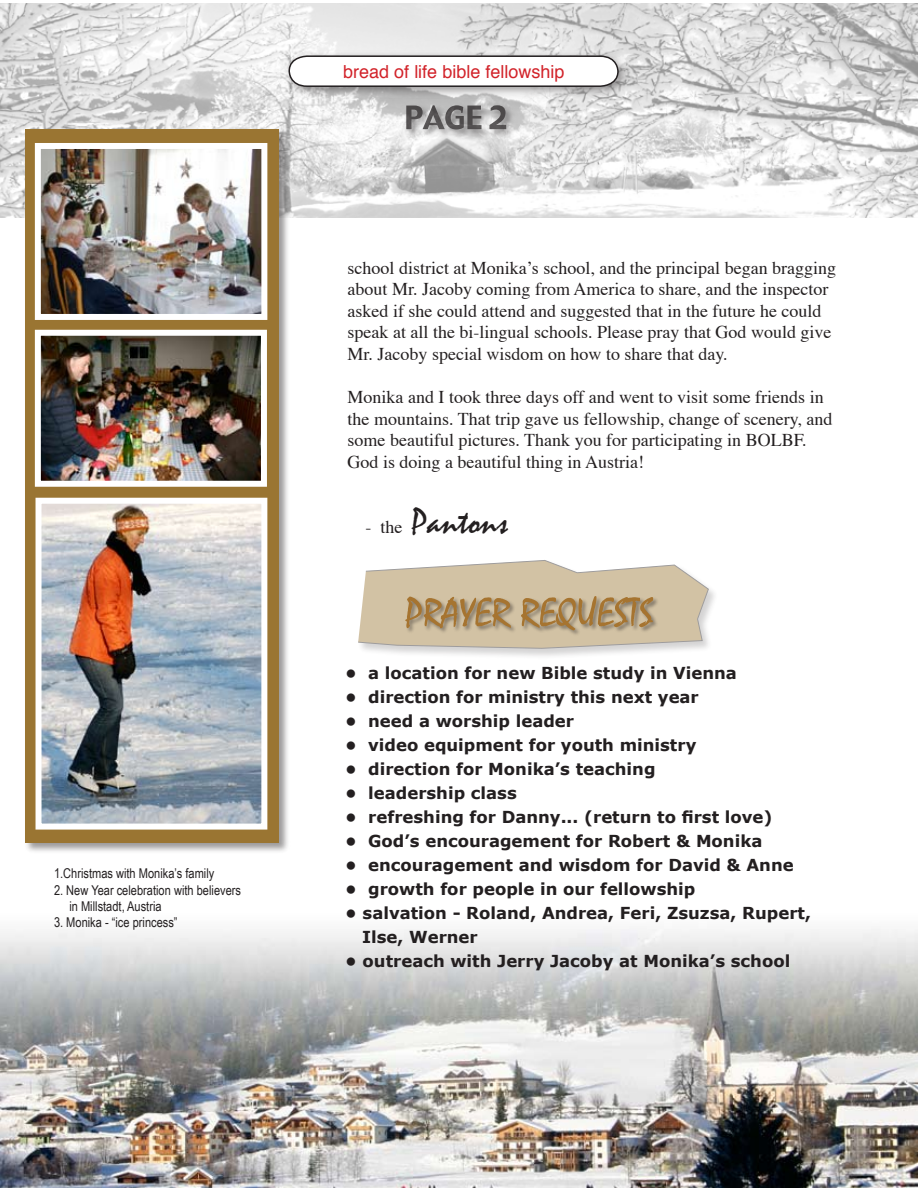
<style>
.page{position:relative;width:918px;height:1188px;background:#fff}
.page>*{position:absolute;margin:0;border:0;box-sizing:border-box;transform-origin:0 0}
.t1{font:36px "Mistral";color:#231f20}
.t2{font:18px/21.6px "Times";color:#231f20}
.t3{font:18px "Helvetica";color:#d2232a}
.t4{font:700 16.5px/24px "Verdana";color:#231f20}
.t5{font:13.5px/16.2px "Arial Narrow";color:#231f20}
.s1{font-family:"Times";font-size:18px}
</style>
<div class="page">
<img style="left:0;top:4px;width:918px;height:213px">
<img style="left:0;top:929px;width:918px;height:259px">
<div style="left:357px;top:559px;width:363px;height:101px;background:#231f20;opacity:.45"></div>
<svg style="left:358px;top:560px;width:351px;height:89px;background:#cdbda1"></svg>
<div style="left:282px;top:49px;width:348px;height:50px;background:#231f20;opacity:.43"></div>
<svg style="left:288px;top:55px;width:331px;height:33px"></svg>
<div style="left:23px;top:128px;width:268px;height:727px;background:#231f20;opacity:.45"></div>
<div style="left:25px;top:129px;width:254px;height:714px;background:#9a7532"></div>
<img style="left:42px;top:337px;width:218px;height:143px">
<div style="left:35px;top:330px;width:232px;height:157px;border:6px solid #fff"></div>
<img style="left:43px;top:505px;width:217px;height:318px">
<div style="left:36px;top:498px;width:231px;height:332px;border:6px solid #fff"></div>
<img style="left:42px;top:150px;width:218px;height:163px">
<div style="left:35px;top:143px;width:232px;height:177px;border:6px solid #fff"></div>
<div style="left:403px;top:102px;width:114px;height:38px;background:#231f20;opacity:.58"></div>
<svg style="left:406px;top:105px;width:100px;height:24px;background:#898788"></svg>
<p class="t5" style="left:54px;top:865px;width:162px">1.Christmas with Monika’s family</p>
<p class="t5" style="left:69px;top:882px;width:173px;text-indent:-15px">2. New Year celebration with believers in Millstadt, Austria</p>
<p class="t5" style="left:54px;top:914px;width:125px">3. Monika - “ice princess”</p>
<p class="t3" style="left:343px;top:60px;width:223px">bread of life bible fellowship</p>
<p class="t2" style="left:348px;top:258px;width:490px">school district at Monika’s school, and the principal began bragging about Mr. Jacoby coming from America to share, and the inspector asked if she could attend and suggested that in the future he could speak at all the bi-lingual schools. Please pray that God would give Mr. Jacoby special wisdom on how to share that day.</p>
<p class="t2" style="left:348px;top:387px;width:486px">Monika and I took three days off and went to visit some friends in the mountains. That trip gave us fellowship, change of scenery, and some beautiful pictures. Thank you for participating in BOLBF.<br>God is doing a beautiful thing in Austria!</p>
<h1 class="t1" style="left:366px;top:501px;width:144px"><span class="s1">- the</span> Pantons</h1>
<p class="t4" style="left:345px;top:660px;width:393px">• a location for new Bible study in Vienna</p>
<p class="t4" style="left:345px;top:684px;width:355px">• direction for ministry this next year</p>
<p class="t4" style="left:345px;top:708px;width:230px">• need a worship leader</p>
<p class="t4" style="left:345px;top:732px;width:353px">• video equipment for youth ministry</p>
<p class="t4" style="left:345px;top:756px;width:312px">• direction for Monika’s teaching</p>
<p class="t4" style="left:345px;top:780px;width:173px">• leadership class</p>
<p class="t4" style="left:345px;top:804px;width:429px">• refreshing for Danny... (return to first love)</p>
<p class="t4" style="left:345px;top:828px;width:419px">• God’s encouragement for Robert &amp; Monika</p>
<p class="t4" style="left:345px;top:852px;width:450px">• encouragement and wisdom for David &amp; Anne</p>
<p class="t4" style="left:345px;top:876px;width:352px">• growth for people in our fellowship</p>
<p class="t4" style="left:362px;top:900px;width:450px;text-indent:-17px">• salvation - Roland, Andrea, Feri, Zsuzsa, Rupert,<br>Ilse, Werner</p>
<p class="t4" style="left:345px;top:948px;width:447px">• outreach with Jerry Jacoby at Monika’s school</p>
</div>
